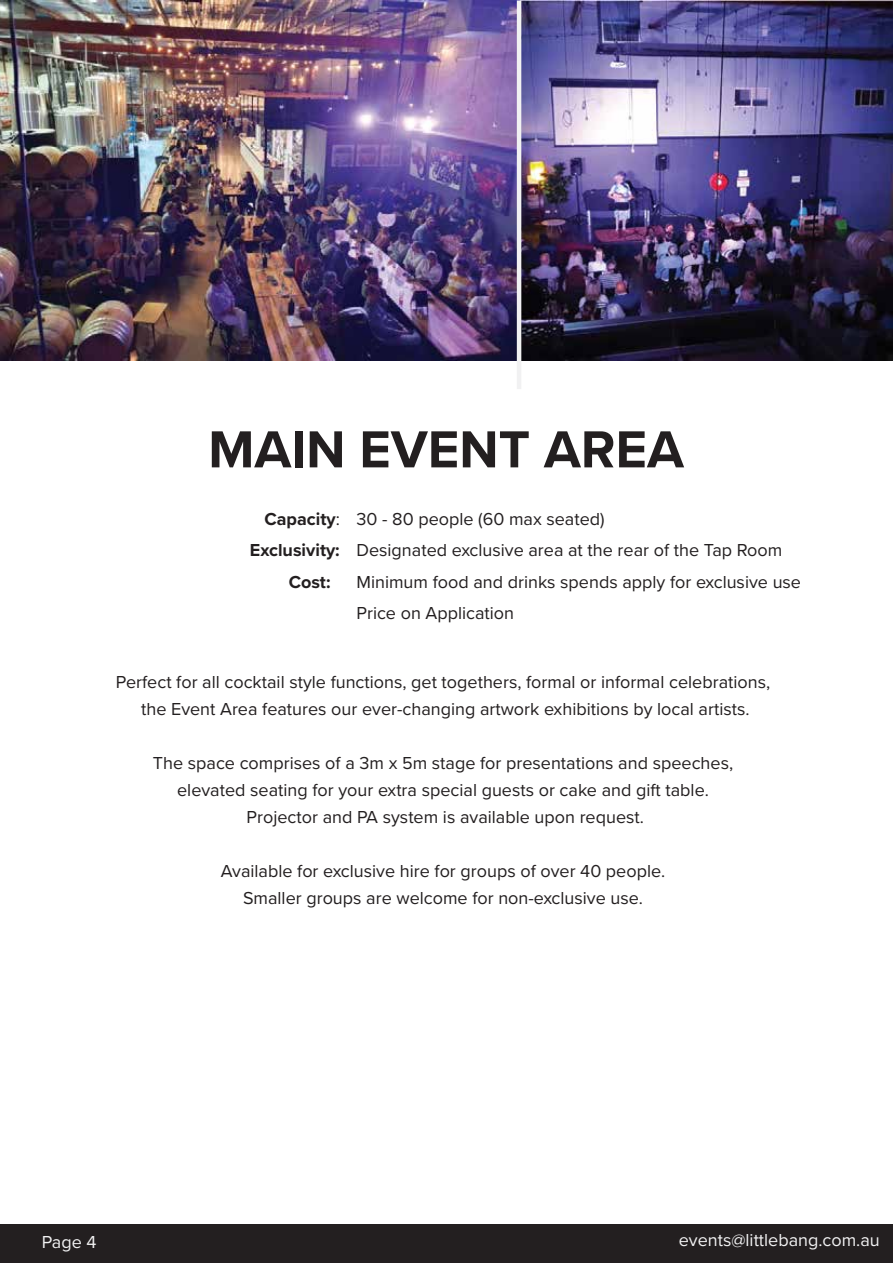
<style>
.page{position:relative;width:893px;height:1263px;background:#fff}
.page>*{position:absolute;margin:0;border:0;box-sizing:border-box;transform-origin:0 0}
.t1{font:700 54px "Proxima Nova";color:#231f20}
.t2{font:18px/27px "Proxima Nova";color:#231f20;text-align:center}
.t3{font:18px "Proxima Nova";color:#f1f1f2}
.t4{font:700 18px "Proxima Nova";color:#231f20}
.s1{font-weight:400}
</style>
<div class="page">
<div style="left:0;top:1224px;width:893px;height:38px;background:#231f20"></div>
<img style="left:521px;top:1px;width:372px;height:359px">
<img style="left:0;top:0;width:517px;height:360px">
<hr style="left:517px;top:0;width:4px;height:389px;background:#f1f1f2">
<h1 class="t1" style="left:208px;top:409px;width:477px">MAIN EVENT AREA</h1>
<p class="t4" style="left:264px;top:505px;width:77px">Capacity<span class="s1">:</span></p>
<p class="t4" style="left:250px;top:537px;width:91px">Exclusivity:</p>
<p class="t4" style="left:289px;top:568px;width:43px">Cost:</p>
<p class="t2" style="left:356px;top:502px;width:446px;line-height:31.5px;text-align:left">30 - 80 people (60 max seated)<br>Designated exclusive area at the rear of the Tap Room Minimum food and drinks spends apply for exclusive use Price on Application</p>
<p class="t2" style="left:116px;top:668px;width:656px">Perfect for all cocktail style functions, get togethers, formal or informal celebrations, the Event Area features our ever-changing artwork exhibitions by local artists.</p>
<p class="t2" style="left:153px;top:749px;width:582px">The space comprises of a 3m x 5m stage for presentations and speeches, elevated seating for your extra special guests or cake and gift table.<br>Projector and PA system is available upon request.</p>
<p class="t2" style="left:221px;top:857px;width:446px">Available for exclusive hire for groups of over 40 people.<br>Smaller groups are welcome for non-exclusive use.</p>
<p class="t3" style="left:42px;top:1228px;width:56px">Page 4</p>
<p class="t3" style="left:679px;top:1227px;width:203px">events@littlebang.com.au</p>
</div>
